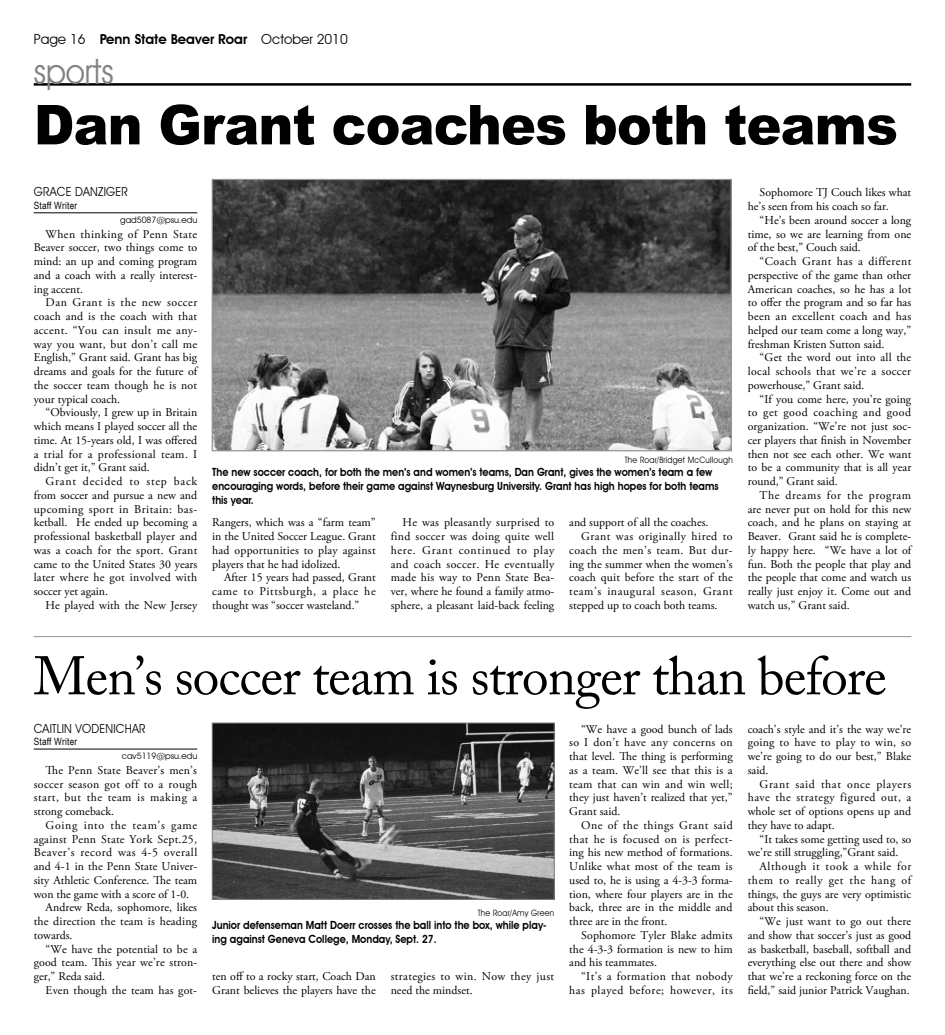
<style>
.page{position:relative;width:945px;height:1035px;background:#fff}
.page>*{position:absolute;margin:0;border:0;box-sizing:border-box;transform-origin:0 0}
.t1{font:900 55px "Arial";letter-spacing:-.015em;color:#000;scale:.95 1}
.t2{font:53.75px "Adobe Caslon Pro";letter-spacing:-.02em;color:#000}
.t3{font:35px "Avant Garde IT Cby BT";color:#808285;scale:.9 1}
.t4{font:600 13.75px "Avant Garde IT Cby BT";letter-spacing:-.01em;color:#000}
.t5{font:12.5px "Avant Garde IT Cby BT";letter-spacing:.015em;color:#000;scale:.93 1}
.t6{font:11.88px/13.8px "Adobe Garamond Pro";color:#000;text-align:justify}
.t7{font:11.88px/13.8px "Adobe Garamond Pro";letter-spacing:.045em;color:#000;text-align:right}
.t8{font:11.88px/13.8px "Adobe Garamond Pro";letter-spacing:.03em;color:#000}
.t9{font:11.88px "Adobe Garamond Pro";letter-spacing:.02em;color:#000}
.t10{font:11.88px "Adobe Garamond Pro";letter-spacing:.05em;color:#000}
.t11{font:11.88px "Adobe Garamond Pro";letter-spacing:.04em;color:#000}
.t12{font:11.88px "Adobe Garamond Pro";letter-spacing:.035em;color:#000}
.t13{font:11.88px "Adobe Garamond Pro";letter-spacing:.055em;color:#000}
.t14{font:600 11.25px/13.8px "Avant Garde IT Cby BT";color:#000;scale:.9 1}
.t15{font:10px "Arial Narrow";letter-spacing:.025em;color:#000}
.t16{font:8.75px "Avant Garde IT Cby BT";letter-spacing:.015em;color:#000;scale:.9 1}
.t17{font:8.75px "Avant Garde IT Cby BT";letter-spacing:.015em;color:#000}
.s1{font-weight:400}
</style>
<div class="page">
<hr style="left:34px;top:83px;width:877px;height:3px;background:#000">
<hr style="left:34px;top:212px;width:163px;height:1px;background:#000">
<img style="left:214px;top:181px;width:516px;height:268px">
<div style="left:212px;top:179px;width:520px;height:272px;border:1px solid #939598"></div>
<hr style="left:34px;top:749px;width:163px;height:1px;background:#000">
<img style="left:214px;top:725px;width:339px;height:173px">
<div style="left:212px;top:723px;width:343px;height:177px;border:1px solid #808285"></div>
<hr style="left:34px;top:636px;width:877px;height:1px;background:#939598">
<p class="t4" style="left:34px;top:31px;width:316px"><span class="s1">Page 16</span> Penn State Beaver Roar <span class="s1">October 2010</span></p>
<h3 class="t3" style="left:34px;top:50px;width:90px">sports</h3>
<h1 class="t1" style="left:34px;top:85px;width:911px">Dan Grant coaches both teams</h1>
<p class="t5" style="left:34px;top:184px;width:103px">Grace Danziger</p>
<p class="t15" style="left:34px;top:198px;width:45px">Staff Writer</p>
<p class="t17" style="left:120px;top:214px;width:78px">gad5087@psu.edu</p>
<p class="t6" style="left:34px;top:227px;width:165px;text-indent:12px">When thinking of Penn State Beaver soccer, two things come to mind: an up and coming program and a coach with a really interest&shy;ing accent.</p>
<p class="t6" style="left:34px;top:296px;width:165px;text-indent:12px">Dan Grant is the new soccer coach and is the coach with that accent. “You can insult me any&shy;way you want, but don’t call me English,” Grant said. Grant has big dreams and goals for the future of the soccer team though he is not your typical coach.</p>
<p class="t6" style="left:34px;top:406px;width:165px;text-indent:12px">“Obviously, I grew up in Britain which means I played soccer all the time. At 15-years old, I was offered a trial for a professional team. I didn’t get it,” Grant said.</p>
<p class="t6" style="left:34px;top:475px;width:165px;text-indent:12px">Grant decided to step back from soccer and pursue a new and upcoming sport in Britain: bas&shy;ketball. He ended up becoming a professional basketball player and was a coach for the sport. Grant came to the United States 30 years later where he got involved with soccer yet again.</p>
<p class="t6" style="left:46px;top:599px;width:153px">He played with the New Jersey</p>
<p class="t16" style="left:625px;top:454px;width:121px">The Roar/Bridget McCullough</p>
<p class="t14" style="left:212px;top:465px;width:564px">The new soccer coach, for both the men’s and women’s teams, Dan Grant, gives the women’s team a few encouraging words, before their game against Waynesburg University. Grant has high hopes for both teams this year.</p>
<p class="t6" style="left:212px;top:516px;width:165px">Rangers, which was a “farm team” in the United Soccer League. Grant had opportunities to play against players that he had idolized.</p>
<p class="t6" style="left:212px;top:571px;width:165px;text-indent:12px">After 15 years had passed, Grant came to Pittsburgh, a place he thought was “soccer wasteland.”</p>
<p class="t6" style="left:391px;top:516px;width:165px;text-indent:12px">He was pleasantly surprised to find soccer was doing quite well here. Grant continued to play and coach soccer. He eventually made his way to Penn State Bea&shy;ver, where he found a family atmo&shy;sphere, a pleasant laid-back feeling</p>
<p class="t6" style="left:569px;top:516px;width:141px">and support of all the coaches.</p>
<p class="t11" style="left:581px;top:529px;width:153px">Grant was originally hired to</p>
<p class="t12" style="left:569px;top:543px;width:165px">coach the men’s team. But dur-</p>
<p class="t6" style="left:569px;top:557px;width:165px">ing the summer when the women’s</p>
<p class="t6" style="left:569px;top:571px;width:165px">coach quit before the start of the</p>
<p class="t10" style="left:569px;top:584px;width:165px">team’s inaugural season, Grant</p>
<p class="t6" style="left:569px;top:599px;width:150px">stepped up to coach both teams.</p>
<p class="t6" style="left:748px;top:186px;width:165px;text-indent:12px">Sophomore TJ Couch likes what he’s seen from his coach so far.</p>
<p class="t6" style="left:748px;top:214px;width:165px;text-indent:12px">“He’s been around soccer a long time, so we are learning from one of the best,” Couch said.</p>
<p class="t6" style="left:748px;top:255px;width:165px;text-indent:12px">“Coach Grant has a different perspective of the game than other American coaches, so he has a lot to offer the program and so far has been an excellent coach and has helped our team come a long way,” freshman Kristen Sutton said.</p>
<p class="t6" style="left:748px;top:351px;width:165px;text-indent:12px">“Get the word out into all the local schools that we’re a soccer powerhouse,” Grant said.</p>
<p class="t6" style="left:748px;top:392px;width:165px;text-indent:12px">“If you come here, you’re going to get good coaching and good organization. “We’re not just soc&shy;cer players that finish in November then not see each other. We want to be a community that is all year round,” Grant said.</p>
<p class="t6" style="left:748px;top:489px;width:165px;text-indent:12px">The dreams for the program are never put on hold for this new coach, and he plans on staying at Beaver. Grant said he is complete&shy;ly happy here. “We have a lot of fun. Both the people that play and the people that come and watch us really just enjoy it. Come out and watch us,” Grant said.</p>
<h2 class="t2" style="left:34px;top:644px;width:855px">Men’s soccer team is stronger than before</h2>
<p class="t5" style="left:34px;top:720px;width:122px">Caitlin Vodenichar</p>
<p class="t15" style="left:34px;top:734px;width:45px">Staff Writer</p>
<p class="t17" style="left:122px;top:750px;width:77px">cav5119@psu.edu</p>
<p class="t6" style="left:34px;top:764px;width:165px;text-indent:12px">The Penn State Beaver’s men’s soccer season got off to a rough start, but the team is making a strong comeback.</p>
<p class="t13" style="left:46px;top:818px;width:153px">Going into the team’s game</p>
<p class="t9" style="left:34px;top:832px;width:165px">against Penn State York Sept.25,</p>
<p class="t7" style="left:34px;top:846px;width:165px">Beaver’s record was 4-5 overall</p>
<p class="t6" style="left:34px;top:860px;width:165px">and 4-1 in the Penn State Univer-</p>
<p class="t6" style="left:34px;top:874px;width:165px">sity Athletic Conference. The team</p>
<p class="t6" style="left:34px;top:887px;width:157px">won the game with a score of 1-0.</p>
<p class="t6" style="left:46px;top:901px;width:153px">Andrew Reda, sophomore, likes</p>
<p class="t6" style="left:34px;top:915px;width:165px">the direction the team is heading</p>
<p class="t6" style="left:34px;top:929px;width:40px">towards.</p>
<p class="t6" style="left:46px;top:942px;width:153px">“We have the potential to be a</p>
<p class="t6" style="left:34px;top:956px;width:165px">good team. This year we’re stron-</p>
<p class="t6" style="left:34px;top:970px;width:73px">ger,” Reda said.</p>
<p class="t6" style="left:46px;top:984px;width:153px">Even though the team has got-</p>
<p class="t16" style="left:478px;top:907px;width:86px">The Roar/Amy Green</p>
<p class="t14" style="left:212px;top:918px;width:373px">Junior defenseman Matt Doerr crosses the ball into the box, while play&shy;ing against Geneva College, Monday, Sept. 27.</p>
<p class="t6" style="left:212px;top:970px;width:165px">ten off to a rocky start, Coach Dan<br>Grant believes the players have the</p>
<p class="t8" style="left:391px;top:970px;width:165px">strategies to win. Now they just need the mindset.</p>
<p class="t6" style="left:569px;top:722px;width:165px;text-indent:12px">“We have a good bunch of lads so I don’t have any concerns on that level. The thing is performing as a team. We’ll see that this is a team that can win and win well; they just haven’t realized that yet,” Grant said.</p>
<p class="t6" style="left:569px;top:819px;width:165px;text-indent:12px">One of the things Grant said that he is focused on is perfect&shy;ing his new method of formations.<br>Unlike what most of the team is used to, he is using a 4-3-3 forma&shy;tion, where four players are in the back, three are in the middle and three are in the front.</p>
<p class="t6" style="left:569px;top:929px;width:165px;text-indent:12px">Sophomore Tyler Blake admits the 4-3-3 formation is new to him and his teammates.</p>
<p class="t7" style="left:569px;top:970px;width:165px">“It’s a formation that nobody has played before; however, its</p>
<p class="t6" style="left:748px;top:722px;width:165px">coach’s style and it’s the way we’re going to have to play to win, so we’re going to do our best,” Blake said.</p>
<p class="t6" style="left:748px;top:777px;width:165px;text-indent:12px">Grant said that once players have the strategy figured out, a whole set of options opens up and they have to adapt.</p>
<p class="t6" style="left:748px;top:832px;width:165px;text-indent:12px">“It takes some getting used to, so we’re still struggling,”Grant said.</p>
<p class="t6" style="left:748px;top:860px;width:165px;text-indent:12px">Although it took a while for them to really get the hang of things, the guys are very optimistic about this season.</p>
<p class="t6" style="left:748px;top:915px;width:165px;text-indent:12px">“We just want to go out there and show that soccer’s just as good as basketball, baseball, softball and everything else out there and show that we’re a reckoning force on the field,” said junior Patrick Vaughan.</p>
</div>
